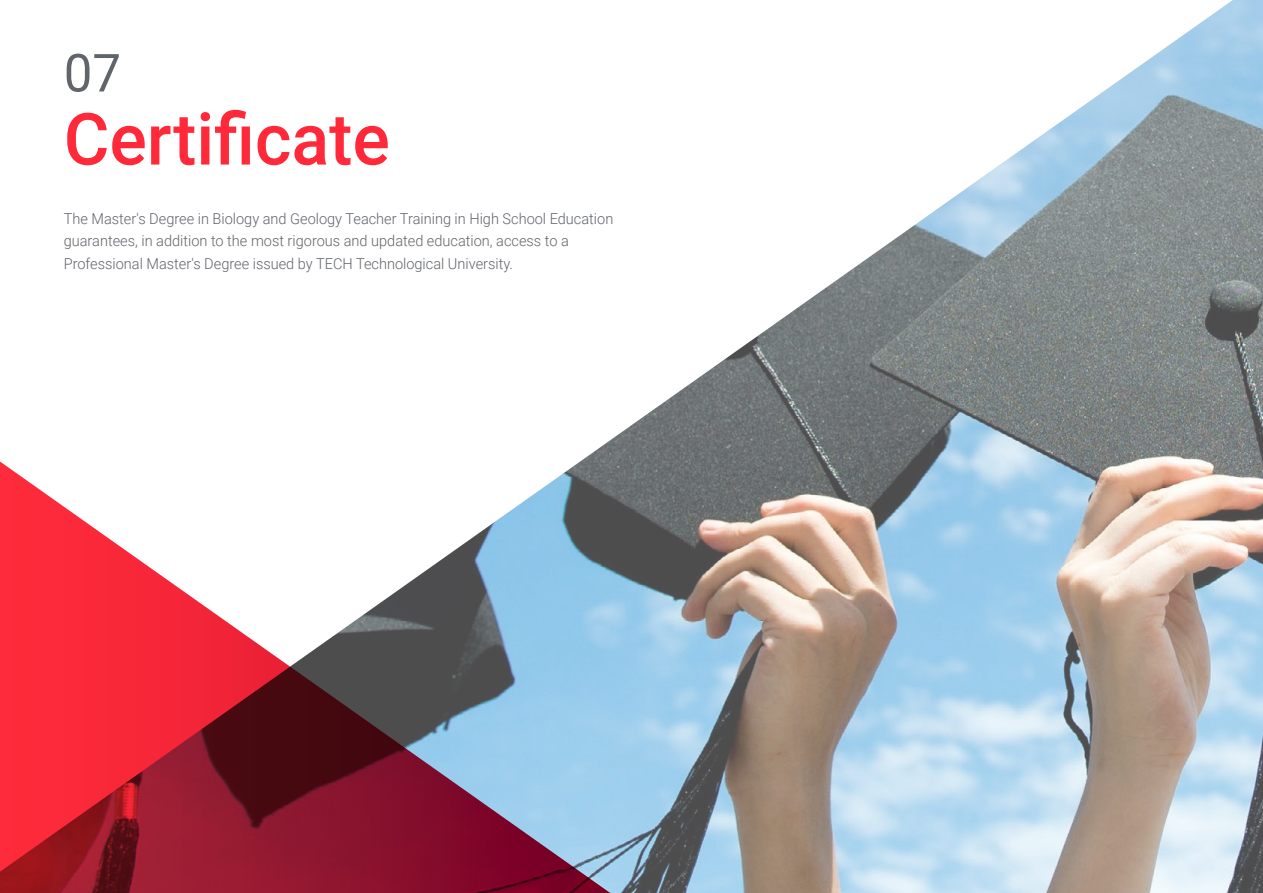
<style>
.page{position:relative;width:1263px;height:893px;background:#fff}
.page>*{position:absolute;margin:0;border:0;box-sizing:border-box;transform-origin:0 0}
.t1{font:500 72px "Roboto";color:#ff293a}
.t2{font:52.5px "Roboto";color:#61646a}
.t3{font:300 15px/22.5px "Roboto";color:#61646a}
</style>
<div class="page">
<img style="left:602px;top:0;width:661px;height:893px">
<svg style="left:0;top:446px;width:640px;height:447px"></svg>
<h2 class="t2" style="left:64px;top:36px;width:59px">07</h2>
<h1 class="t1" style="left:64px;top:89px;width:328px">Certificate</h1>
<p class="t3" style="left:64px;top:207px;width:551px">The Master's Degree in Biology and Geology Teacher Training in High School Education guarantees, in addition to the most rigorous and updated education, access to a<br>Professional Master's Degree issued by TECH Technological University.</p>
</div>
